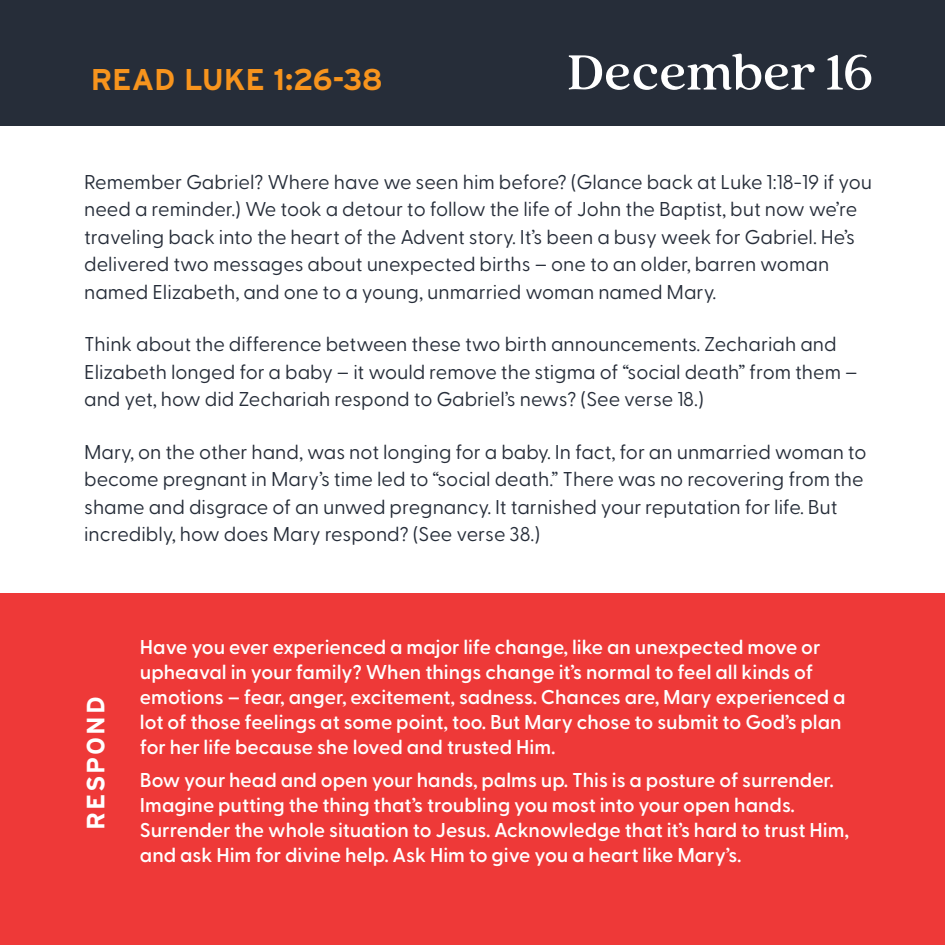
<style>
.page{position:relative;width:945px;height:945px;background:#fff}
.page>*{position:absolute;margin:0;border:0;box-sizing:border-box;transform-origin:0 0}
.t1{font:500 55px "Quincy CF";letter-spacing:-.005em;color:#fff}
.t2{font:700 30px "Interstate";color:#f7941d}
.t3{font:700 25px "Interstate";letter-spacing:.08em;color:#fff}
.t4{font:20px/27.5px "Greycliff CF";color:#262d39}
.t5{font:600 20px/25px "Greycliff CF";color:#fff}
</style>
<div class="page">
<div style="left:0;top:0;width:945px;height:125px;background:#262d39"></div>
<div style="left:0;top:593px;width:945px;height:351px;background:#ee3938"></div>
<h2 class="t2" style="left:91px;top:61px;width:294px">READ LUKE 1:26-38</h2>
<h1 class="t1" style="left:567px;top:46px;width:307px">December 16</h1>
<p class="t4" style="left:84px;top:169px;width:789px">Remember Gabriel? Where have we seen him before? (Glance back at Luke 1:18-19 if you need a reminder.) We took a detour to follow the life of John the Baptist, but now we’re traveling back into the heart of the Advent story. It’s been a busy week for Gabriel. He’s delivered two messages about unexpected births – one to an older, barren woman named Elizabeth, and one to a young, unmarried woman named Mary.</p>
<p class="t4" style="left:84px;top:332px;width:775px">Think about the difference between these two birth announcements. Zechariah and<br>Elizabeth longed for a baby – it would remove the stigma of “social death” from them – and yet, how did Zechariah respond to Gabriel’s news? (See verse 18.)</p>
<p class="t4" style="left:84px;top:439px;width:784px">Mary, on the other hand, was not longing for a baby. In fact, for an unmarried woman to become pregnant in Mary’s time led to “social death.” There was no recovering from the shame and disgrace of an unwed pregnancy. It tarnished your reputation for life. But incredibly, how does Mary respond? (See verse 38.)</p>
<p class="t3" style="left:80px;top:830px;width:135px;rotate:-90deg">RESPOND</p>
<p class="t5" style="left:140px;top:636px;width:707px">Have you ever experienced a major life change, like an unexpected move or upheaval in your family? When things change it’s normal to feel all kinds of emotions – fear, anger, excitement, sadness. Chances are, Mary experienced a lot of those feelings at some point, too. But Mary chose to submit to God’s plan for her life because she loved and trusted Him.</p>
<p class="t5" style="left:140px;top:768px;width:711px">Bow your head and open your hands, palms up. This is a posture of surrender.<br>Imagine putting the thing that’s troubling you most into your open hands.<br>Surrender the whole situation to Jesus. Acknowledge that it’s hard to trust Him, and ask Him for divine help. Ask Him to give you a heart like Mary’s.</p>
</div>
